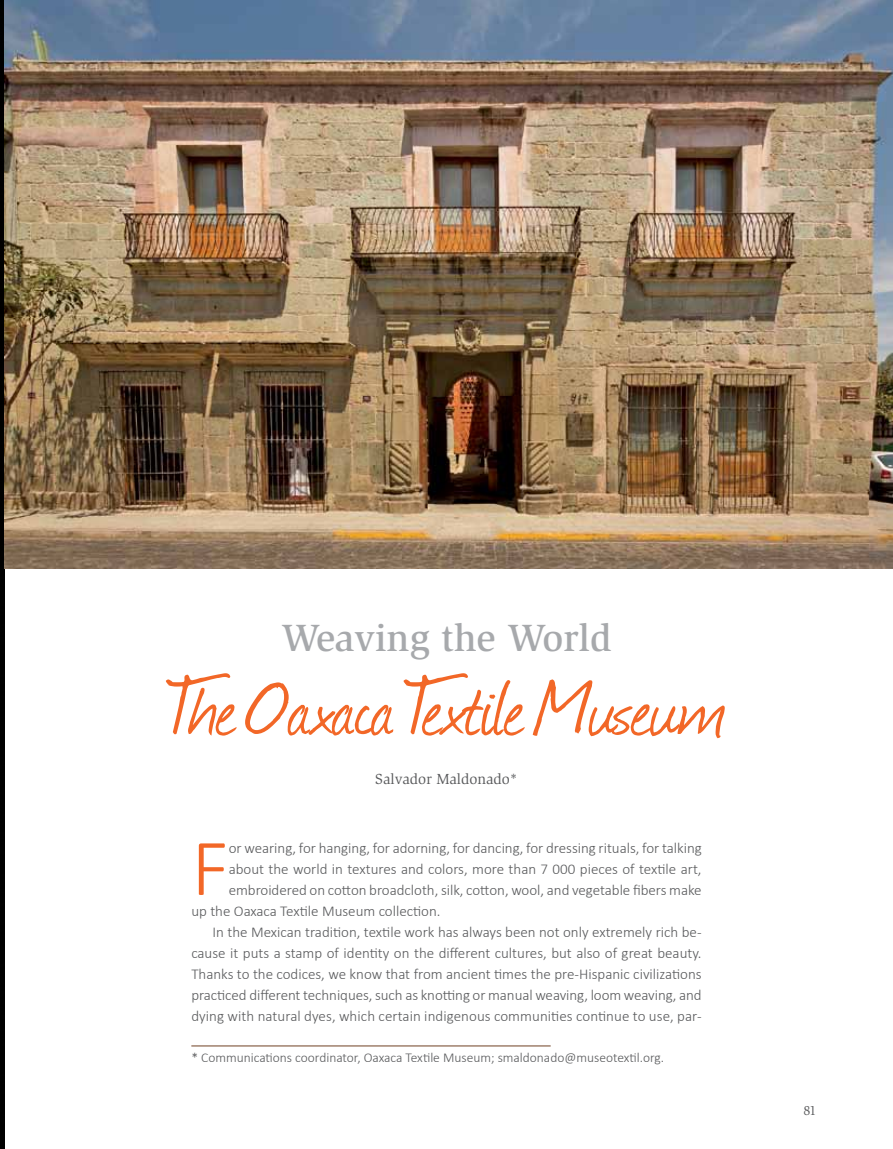
<style>
.page{position:relative;width:893px;height:1149px;background:#fff}
.page>*{position:absolute;margin:0;border:0;box-sizing:border-box;transform-origin:0 0}
.t1{font:90px "Journal";letter-spacing:-.005em;color:#f26727}
.t2{font:300 81.15px "Calibri";color:#f26727}
.t3{font:500 39px "Slimbach";color:#a7a9ac}
.t4{font:300 15px "Calibri";color:#58595b}
.t5{font:15px "Slimbach";color:#58595b}
.t6{font:300 13.5px "Calibri";color:#58595b}
.t7{font:13.5px "Slimbach";color:#58595b}
</style>
<div class="page">
<hr style="left:0;top:0;width:4px;height:1148px;background:#000">
<hr style="left:191px;top:1045px;width:360px;height:1px;background:#704123">
<img style="left:4px;top:0;width:889px;height:568px">
<h3 class="t3" style="left:281px;top:613px;width:332px">Weaving the World</h3>
<h1 class="t1" style="left:167px;top:647px;width:561px">The OaxacaTextileMuseum</h1>
<p class="t5" style="left:375px;top:770px;width:144px">Salvador Maldonado*</p>
<h2 class="t2" style="left:191px;top:817px;width:39px">F</h2>
<p class="t4" style="left:229px;top:838px;width:475px">or wearing, for hanging, for adorning, for dancing, for dressing rituals, for talking</p>
<p class="t4" style="left:229px;top:859px;width:474px">about the world in textures and colors, more than 7 000 pieces of textile art,</p>
<p class="t4" style="left:229px;top:880px;width:474px">embroidered on cotton broadcloth, silk, cotton, wool, and vegetable fibers make</p>
<p class="t4" style="left:191px;top:901px;width:251px">up the Oaxaca Textile Museum collection.</p>
<p class="t4" style="left:213px;top:922px;width:490px">In the Mexican tradition, textile work has always been not only extremely rich be-</p>
<p class="t4" style="left:191px;top:943px;width:512px">cause it puts a stamp of identity on the different cultures, but also of great beauty.</p>
<p class="t4" style="left:191px;top:964px;width:512px">Thanks to the codices, we know that from ancient times the pre-Hispanic civilizations</p>
<p class="t4" style="left:191px;top:985px;width:512px">practiced different techniques, such as knotting or manual weaving, loom weaving, and</p>
<p class="t4" style="left:191px;top:1006px;width:512px">dying with natural dyes, which certain indigenous communities continue to use, par-</p>
<p class="t6" style="left:191px;top:1049px;width:474px">* Communications coordinator, Oaxaca Textile Museum; smaldonado@museotextil.org.</p>
<p class="t7" style="left:803px;top:1102px;width:15px">81</p>
</div>
